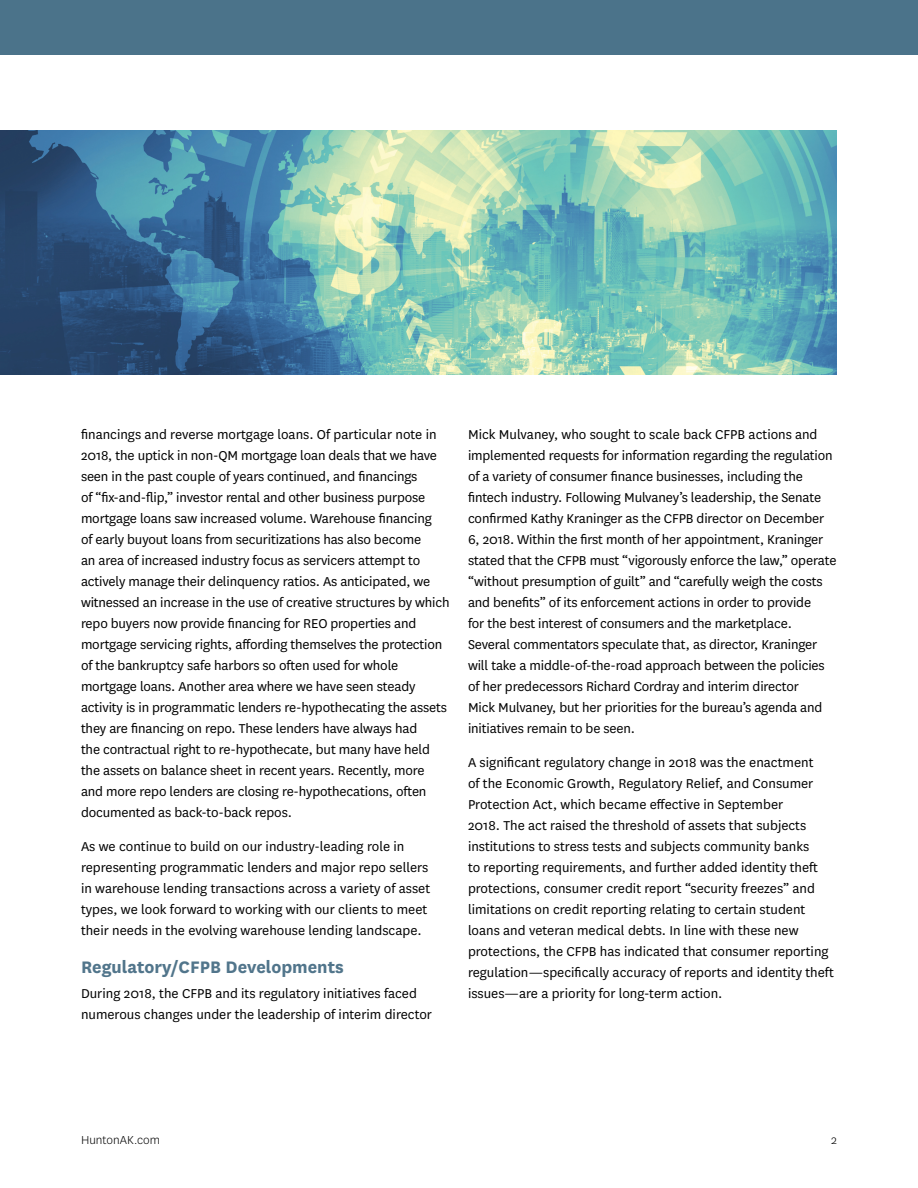
<style>
.page{position:relative;width:918px;height:1188px;background:#fff}
.page>*{position:absolute;margin:0;border:0;box-sizing:border-box;transform-origin:0 0}
.t1{font:700 19.5px "National";color:#51758b}
.t2{font:15px/21px "National";letter-spacing:-.01em;color:#000}
.t3{font:300 13.5px "National";color:#000}
</style>
<div class="page">
<div style="left:0;top:0;width:918px;height:55px;background:#4b738a"></div>
<img style="left:0;top:130px;width:837px;height:244px">
<p class="t2" style="left:81px;top:423px;width:370px">financings and reverse mortgage loans. Of particular note in 2018, the uptick in non-QM mortgage loan deals that we have seen in the past couple of years continued, and financings<br>of “fix-and-flip,” investor rental and other business purpose mortgage loans saw increased volume. Warehouse financing<br>of early buyout loans from securitizations has also become<br>an area of increased industry focus as servicers attempt to actively manage their delinquency ratios. As anticipated, we witnessed an increase in the use of creative structures by which repo buyers now provide financing for REO properties and mortgage servicing rights, affording themselves the protection of the bankruptcy safe harbors so often used for whole mortgage loans. Another area where we have seen steady activity is in programmatic lenders re-hypothecating the assets they are financing on repo. These lenders have always had<br>the contractual right to re-hypothecate, but many have held the assets on balance sheet in recent years. Recently, more and more repo lenders are closing re-hypothecations, often documented as back-to-back repos.</p>
<p class="t2" style="left:81px;top:835px;width:351px">As we continue to build on our industry-leading role in representing programmatic lenders and major repo sellers in warehouse lending transactions across a variety of asset types, we look forward to working with our clients to meet their needs in the evolving warehouse lending landscape.</p>
<h1 class="t1" style="left:81px;top:953px;width:264px">Regulatory/CFPB Developments</h1>
<p class="t2" style="left:81px;top:982px;width:353px">During 2018, the CFPB and its regulatory initiatives faced numerous changes under the leadership of interim director</p>
<p class="t2" style="left:468px;top:423px;width:370px">Mick Mulvaney, who sought to scale back CFPB actions and implemented requests for information regarding the regulation of a variety of consumer finance businesses, including the fintech industry. Following Mulvaney’s leadership, the Senate confirmed Kathy Kraninger as the CFPB director on December 6, 2018. Within the first month of her appointment, Kraninger stated that the CFPB must “vigorously enforce the law,” operate “without presumption of guilt” and “carefully weigh the costs and benefits” of its enforcement actions in order to provide<br>for the best interest of consumers and the marketplace.<br>Several commentators speculate that, as director, Kraninger will take a middle-of-the-road approach between the policies of her predecessors Richard Cordray and interim director<br>Mick Mulvaney, but her priorities for the bureau’s agenda and initiatives remain to be seen.</p>
<p class="t2" style="left:468px;top:751px;width:367px">A significant regulatory change in 2018 was the enactment<br>of the Economic Growth, Regulatory Relief, and Consumer Protection Act, which became effective in September<br>2018. The act raised the threshold of assets that subjects institutions to stress tests and subjects community banks<br>to reporting requirements, and further added identity theft protections, consumer credit report “security freezes” and limitations on credit reporting relating to certain student loans and veteran medical debts. In line with these new protections, the CFPB has indicated that consumer reporting regulation—specifically accuracy of reports and identity theft issues—are a priority for long-term action.</p>
<p class="t3" style="left:81px;top:1132px;width:80px">HuntonAK.com</p>
<p class="t3" style="left:831px;top:1132px;width:7px">2</p>
</div>
